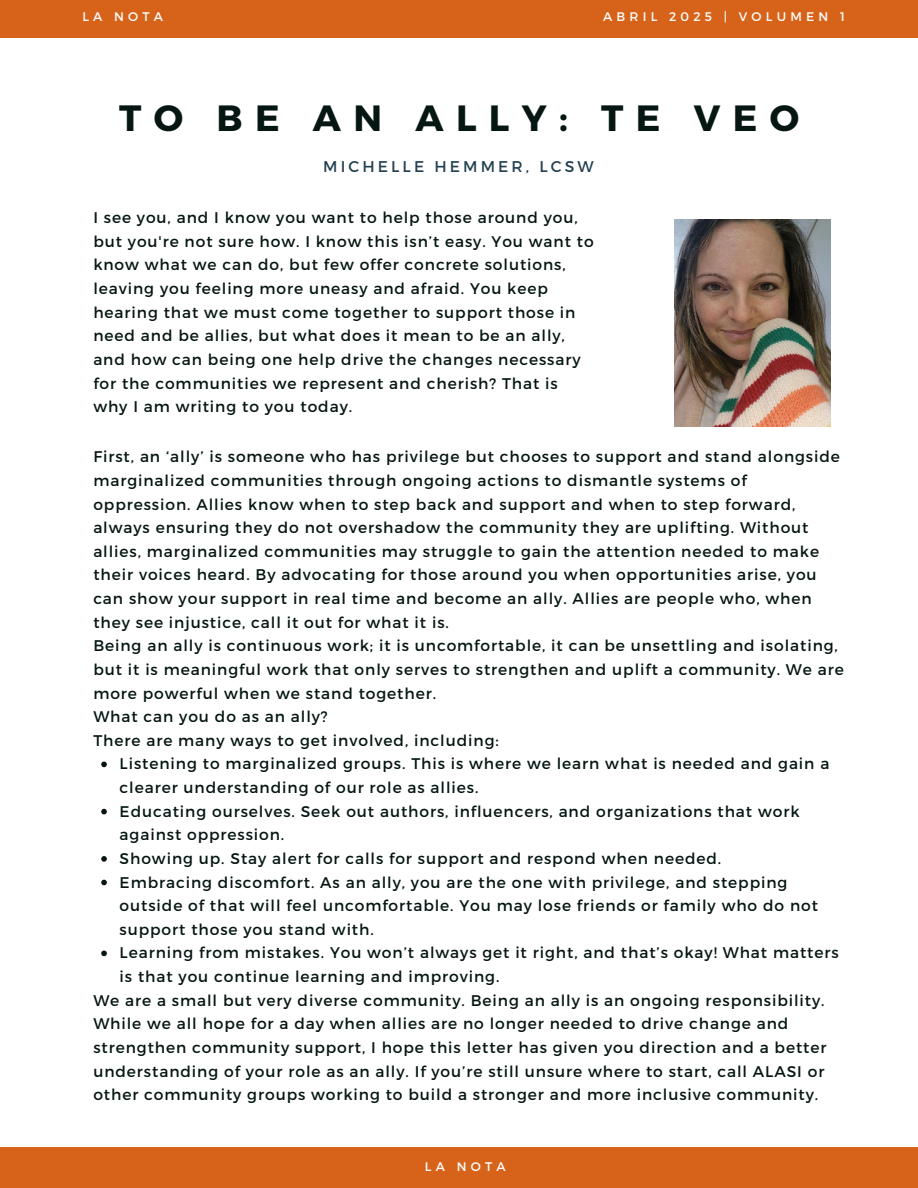
<style>
.page{position:relative;width:918px;height:1188px;background:#fff}
.page>*{position:absolute;margin:0;border:0;box-sizing:border-box;transform-origin:0 0}
.t1{font:700 36.6px "Montserrat";letter-spacing:.34em;color:#051613}
.t2{font:15.6px "Montserrat";letter-spacing:.2em;color:#244051}
.t3{font:15.45px/23.7px "Montserrat";letter-spacing:.06em;color:#051613}
.t4{font:12.45px "Montserrat";letter-spacing:.34em;color:#fff}
</style>
<div class="page">
<div style="left:0;top:1148px;width:918px;height:40px;background:#d7631b"></div>
<div style="left:0;top:0;width:918px;height:37px;background:#d7631b"></div>
<img style="left:675px;top:220px;width:155px;height:207px">
<svg style="left:101px;top:762px;width:6px;height:5px"></svg>
<svg style="left:101px;top:809px;width:6px;height:5px"></svg>
<svg style="left:101px;top:856px;width:6px;height:6px"></svg>
<svg style="left:101px;top:880px;width:6px;height:5px"></svg>
<svg style="left:101px;top:951px;width:6px;height:5px"></svg>
<p class="t4" style="left:82px;top:8px;width:82px">LA NOTA</p>
<h3 class="t4" style="left:603px;top:8px;width:243px">ABRIL 2025 | VOLUMEN 1</h3>
<p class="t1" style="left:119px;top:94px;width:682px">TO BE AN ALLY: TE VEO</p>
<p class="t2" style="left:323px;top:156px;width:272px">MICHELLE HEMMER, LCSW</p>
<h1 class="t3" style="left:93px;top:205px;width:502px">I see you, and I know you want to help those around you, but you're not sure how. I know this isn’t easy. You want to know what we can do, but few offer concrete solutions, leaving you feeling more uneasy and afraid. You keep hearing that we must come together to support those in need and be allies, but what does it mean to be an ally, and how can being one help drive the changes necessary for the communities we represent and cherish? That is why I am writing to you today.</h1>
<h3 class="t3" style="left:93px;top:444px;width:752px">First, an ‘ally’ is someone who has privilege but chooses to support and stand alongside marginalized communities through ongoing actions to dismantle systems of oppression. Allies know when to step back and support and when to step forward, always ensuring they do not overshadow the community they are uplifting. Without allies, marginalized communities may struggle to gain the attention needed to make their voices heard. By advocating for those around you when opportunities arise, you can show your support in real time and become an ally. Allies are people who, when they see injustice, call it out for what it is.<br>Being an ally is continuous work; it is uncomfortable, it can be unsettling and isolating, but it is meaningful work that only serves to strengthen and uplift a community. We are more powerful when we stand together.<br>What can you do as an ally?<br>There are many ways to get involved, including:</h3>
<p class="t3" style="left:120px;top:751px;width:711px">Listening to marginalized groups. This is where we learn what is needed and gain a clearer understanding of our role as allies.</p>
<p class="t3" style="left:120px;top:799px;width:681px">Educating ourselves. Seek out authors, influencers, and organizations that work against oppression.</p>
<p class="t3" style="left:120px;top:846px;width:603px">Showing up. Stay alert for calls for support and respond when needed.</p>
<p class="t3" style="left:120px;top:869px;width:700px">Embracing discomfort. As an ally, you are the one with privilege, and stepping outside of that will feel uncomfortable. You may lose friends or family who do not support those you stand with.</p>
<p class="t3" style="left:120px;top:940px;width:721px">Learning from mistakes. You won’t always get it right, and that’s okay! What matters is that you continue learning and improving.</p>
<h3 class="t3" style="left:93px;top:988px;width:735px">We are a small but very diverse community. Being an ally is an ongoing responsibility.<br>While we all hope for a day when allies are no longer needed to drive change and strengthen community support, I hope this letter has given you direction and a better understanding of your role as an ally. If you’re still unsure where to start, call ALASI or other community groups working to build a stronger and more inclusive community.</h3>
<h2 class="t4" style="left:425px;top:1158px;width:82px">LA NOTA</h2>
</div>
